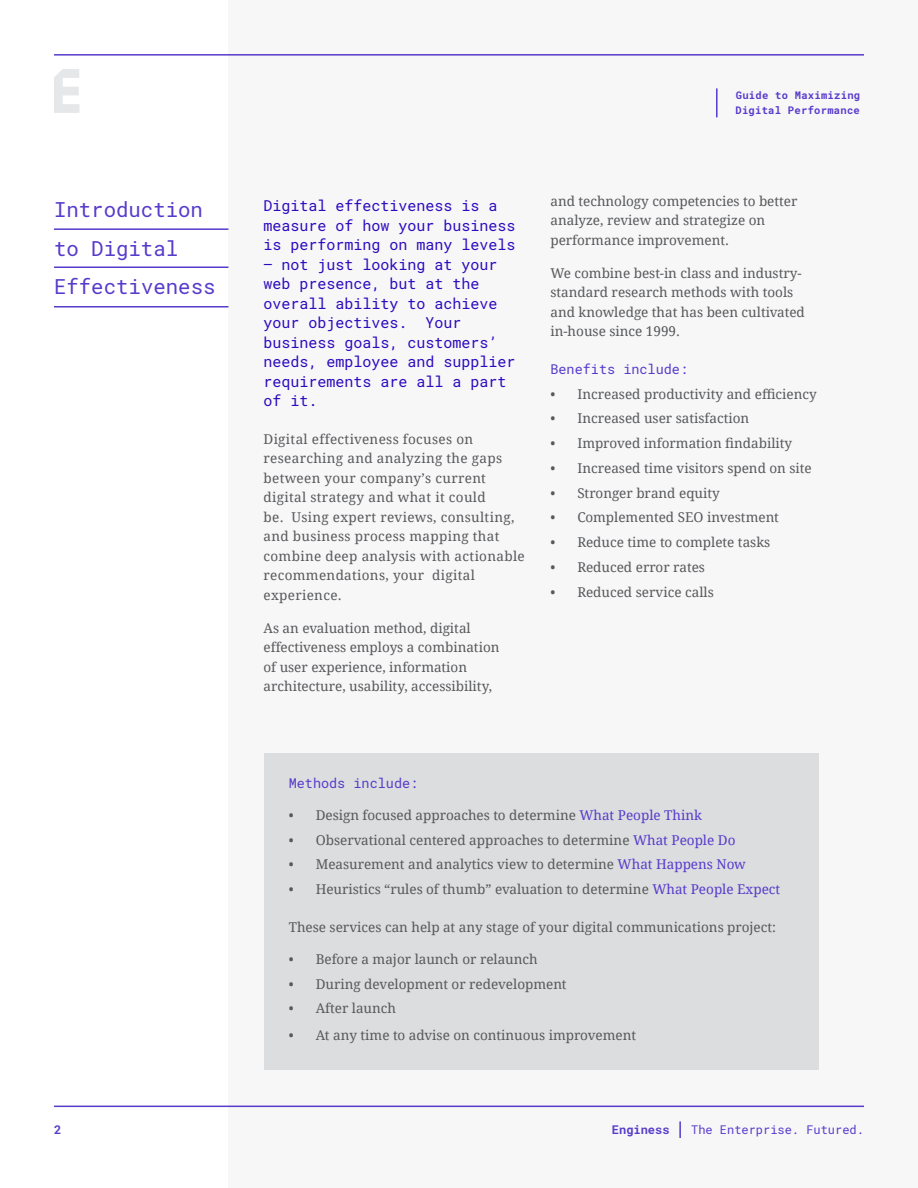
<style>
.page{position:relative;width:918px;height:1188px;background:#fff}
.page>*{position:absolute;margin:0;border:0;box-sizing:border-box;transform-origin:0 0}
.t1{font:20.7px/38.4px "Roboto Mono";color:#573bcb}
.t2{font:15px/19.5px "Roboto Mono";color:#2d0abe}
.t3{font:13.5px/19.5px "Droid Serif";color:#57585a}
.t4{font:13.5px/19.5px "Droid Serif";letter-spacing:.025em;color:#57585a}
.t5{font:13.5px "Roboto Mono";color:#573bcb}
.t6{font:12px "Roboto Mono";color:#573bcb}
.t7{font:700 12px "Roboto Mono";color:#573bcb}
.t8{font:700 10.5px/14.5px "Roboto Mono";letter-spacing:.025em;color:#573bcb}
.s1{color:#573bcb}
</style>
<div class="page">
<div style="left:228px;top:0;width:690px;height:1188px;background:#f7f7f8"></div>
<svg style="left:54px;top:69px;width:26px;height:44px"></svg>
<hr style="left:54px;top:1106px;width:810px;height:1px;background:#573bcb">
<hr style="left:54px;top:54px;width:810px;height:2px;background:#573bcb">
<svg style="left:679px;top:1121px;width:2px;height:17px"></svg>
<hr style="left:54px;top:228px;width:174px;height:2px;background:#573bcb">
<hr style="left:54px;top:266px;width:174px;height:2px;background:#573bcb">
<hr style="left:54px;top:306px;width:174px;height:2px;background:#573bcb">
<div style="left:265px;top:753px;width:554px;height:316px;background:#dcdddf"></div>
<hr style="left:716px;top:88px;width:2px;height:29px;background:#573bcb">
<p class="t8" style="left:735px;top:88px;width:126px">Guide to Maximizing<br>Digital Performance</p>
<h1 class="t1" style="left:54px;top:190px;width:163px">Introduction to Digital<br>Effectiveness</h1>
<p class="t2" style="left:264px;top:196px;width:254px">Digital effectiveness is a measure of how your business is performing on many levels</p>
<p class="t2" style="left:264px;top:254px;width:254px">— not just looking at your web presence, but at the overall ability to achieve your objectives. Your business goals, customers’ needs, employee and supplier requirements are all a part of it.</p>
<p class="t4" style="left:264px;top:429px;width:263px">Digital effectiveness focuses on researching and analyzing the gaps between your company’s current digital strategy and what it could<br>be. Using expert reviews, consulting, and business process mapping that combine deep analysis with actionable recommendations, your digital experience.</p>
<p class="t3" style="left:264px;top:618px;width:237px">As an evaluation method, digital effectiveness employs a combination of user experience, information architecture, usability, accessibility,</p>
<p class="t3" style="left:550px;top:191px;width:249px">and technology competencies to better analyze, review and strategize on performance improvement.</p>
<p class="t3" style="left:550px;top:263px;width:256px">We combine best-in class and industry&shy;standard research methods with tools and knowledge that has been cultivated in-house since 1999.</p>
<p class="t5" style="left:550px;top:360px;width:139px">Benefits include:</p>
<p class="t3" style="left:550px;top:384px;width:268px">• Increased productivity and efficiency</p>
<p class="t3" style="left:550px;top:409px;width:200px">• Increased user satisfaction</p>
<p class="t3" style="left:550px;top:434px;width:243px">• Improved information findability</p>
<p class="t3" style="left:550px;top:458px;width:263px">• Increased time visitors spend on site</p>
<p class="t3" style="left:550px;top:483px;width:171px">• Stronger brand equity</p>
<p class="t3" style="left:550px;top:508px;width:230px">• Complemented SEO investment</p>
<p class="t3" style="left:550px;top:533px;width:221px">• Reduce time to complete tasks</p>
<p class="t3" style="left:550px;top:557px;width:156px">• Reduced error rates</p>
<p class="t3" style="left:550px;top:582px;width:165px">• Reduced service calls</p>
<p class="t5" style="left:289px;top:774px;width:131px">Methods include:</p>
<p class="t3" style="left:289px;top:805px;width:415px">• Design focused approaches to determine <span class="s1">What People Think</span></p>
<p class="t3" style="left:289px;top:830px;width:448px">• Observational centered approaches to determine <span class="s1">What People Do</span></p>
<p class="t3" style="left:289px;top:855px;width:459px">• Measurement and analytics view to determine <span class="s1">What Happens Now</span></p>
<p class="t3" style="left:289px;top:880px;width:493px">• Heuristics “rules of thumb” evaluation to determine <span class="s1">What People Expect</span></p>
<p class="t3" style="left:289px;top:918px;width:489px">These services can help at any stage of your digital communications project:</p>
<p class="t3" style="left:289px;top:949px;width:251px">• Before a major launch or relaunch</p>
<p class="t3" style="left:289px;top:974px;width:280px">• During development or redevelopment</p>
<p class="t3" style="left:289px;top:999px;width:109px">• After launch</p>
<p class="t3" style="left:289px;top:1025px;width:349px">• At any time to advise on continuous improvement</p>
<p class="t7" style="left:54px;top:1121px;width:9px">2</p>
<p class="t7" style="left:612px;top:1121px;width:59px">Enginess</p>
<p class="t6" style="left:691px;top:1121px;width:174px">The Enterprise. Futured.</p>
</div>
